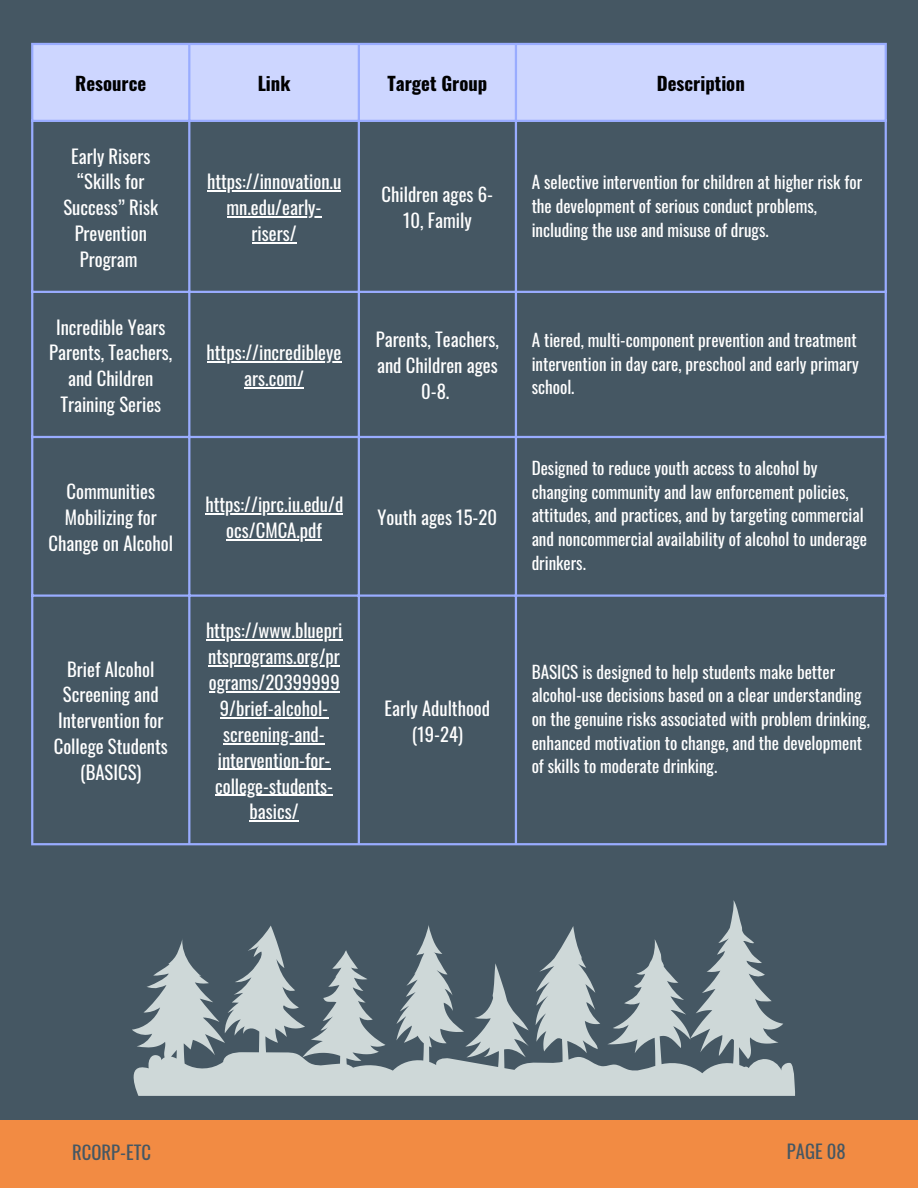
<style>
.page{position:relative;width:918px;height:1188px;background:#455763}
.page>*{position:absolute;margin:0;border:0;box-sizing:border-box;transform-origin:0 0}
.t1{font:18.75px/25.8px "Oswald";color:#fff;text-align:center}
.t2{font:700 18.75px "Oswald";color:#000}
.t3{font:18.6px "Oswald";color:#455763}
.t4{font:17.1px/23.7px "Oswald";color:#fff}
</style>
<div class="page">
<div style="left:33px;top:45px;width:852px;height:75px;background:#cdd6ff"></div>
<hr style="left:207px;top:191px;width:134px;height:1px;background:#fff">
<hr style="left:227px;top:216px;width:95px;height:2px;background:#fff">
<hr style="left:252px;top:242px;width:45px;height:1px;background:#fff">
<hr style="left:207px;top:362px;width:135px;height:1px;background:#fff">
<hr style="left:244px;top:387px;width:60px;height:2px;background:#fff">
<hr style="left:205px;top:513px;width:138px;height:2px;background:#fff">
<hr style="left:226px;top:539px;width:96px;height:1px;background:#fff">
<hr style="left:206px;top:639px;width:136px;height:2px;background:#fff">
<hr style="left:208px;top:665px;width:132px;height:1px;background:#fff">
<hr style="left:209px;top:691px;width:130px;height:1px;background:#fff">
<hr style="left:220px;top:717px;width:108px;height:1px;background:#fff">
<hr style="left:223px;top:743px;width:102px;height:1px;background:#fff">
<hr style="left:218px;top:769px;width:112px;height:1px;background:#fff">
<hr style="left:215px;top:795px;width:118px;height:1px;background:#fff">
<hr style="left:250px;top:821px;width:49px;height:1px;background:#fff">
<hr style="left:31px;top:45px;width:2px;height:798px;background:#99acff">
<hr style="left:188px;top:45px;width:2px;height:798px;background:#99acff">
<hr style="left:358px;top:45px;width:2px;height:798px;background:#99acff">
<hr style="left:515px;top:45px;width:2px;height:798px;background:#99acff">
<hr style="left:885px;top:45px;width:2px;height:798px;background:#99acff">
<hr style="left:31px;top:43px;width:856px;height:2px;background:#99acff">
<hr style="left:31px;top:120px;width:856px;height:2px;background:#99acff">
<hr style="left:31px;top:291px;width:856px;height:2px;background:#99acff">
<hr style="left:31px;top:436px;width:856px;height:2px;background:#99acff">
<hr style="left:31px;top:594px;width:856px;height:3px;background:#99acff">
<hr style="left:31px;top:843px;width:856px;height:2px;background:#99acff">
<div style="left:0;top:1120px;width:918px;height:68px;background:#f28b43"></div>
<svg style="left:132px;top:900px;width:663px;height:196px"></svg>
<p class="t2" style="left:75px;top:69px;width:72px">Resource</p>
<p class="t2" style="left:258px;top:69px;width:34px">Link</p>
<p class="t2" style="left:388px;top:69px;width:101px">Target Group</p>
<p class="t2" style="left:657px;top:69px;width:89px">Description</p>
<p class="t1" style="left:63px;top:142px;width:96px">Early Risers “Skills for<br>Success” Risk<br>Prevention<br>Program</p>
<p class="t1" style="left:49px;top:313px;width:125px">Incredible Years<br>Parents, Teachers, and Children<br>Training Series</p>
<p class="t1" style="left:49px;top:477px;width:126px">Communities<br>Mobilizing for<br>Change on Alcohol</p>
<p class="t1" style="left:54px;top:655px;width:116px">Brief Alcohol<br>Screening and<br>Intervention for<br>College Students (BASICS)</p>
<p class="t1" style="left:207px;top:168px;width:136px">https://innovation.u mn.edu/early&shy;risers/</p>
<p class="t1" style="left:207px;top:339px;width:136px">https://incredibleye ars.com/</p>
<p class="t1" style="left:205px;top:491px;width:139px">https://iprc.iu.edu/d ocs/CMCA.pdf</p>
<p class="t1" style="left:206px;top:617px;width:138px">https://www.bluepri ntsprograms.org/pr ograms/20399999<br>9/brief-alcohol&shy;screening-and&shy;intervention-for&shy;college-students&shy;basics/</p>
<p class="t1" style="left:382px;top:180px;width:113px">Children ages 6-<br>10, Family</p>
<p class="t4" style="left:532px;top:170px;width:332px">A selective intervention for children at higher risk for the development of serious conduct problems, including the use and misuse of drugs.</p>
<p class="t1" style="left:376px;top:326px;width:125px">Parents, Teachers, and Children ages<br>0-8.</p>
<p class="t4" style="left:532px;top:327px;width:329px">A tiered, multi-component prevention and treatment intervention in day care, preschool and early primary school.</p>
<p class="t1" style="left:378px;top:503px;width:121px">Youth ages 15-20</p>
<p class="t4" style="left:532px;top:456px;width:337px">Designed to reduce youth access to alcohol by changing community and law enforcement policies, attitudes, and practices, and by targeting commercial and noncommercial availability of alcohol to underage drinkers.</p>
<p class="t1" style="left:385px;top:695px;width:107px">Early Adulthood (19-24)</p>
<p class="t4" style="left:532px;top:659px;width:340px">BASICS is designed to help students make better alcohol-use decisions based on a clear understanding on the genuine risks associated with problem drinking, enhanced motivation to change, and the development of skills to moderate drinking.</p>
<p class="t3" style="left:72px;top:1138px;width:80px">RCORP-ETC</p>
<p class="t3" style="left:787px;top:1137px;width:60px">PAGE 08</p>
</div>
